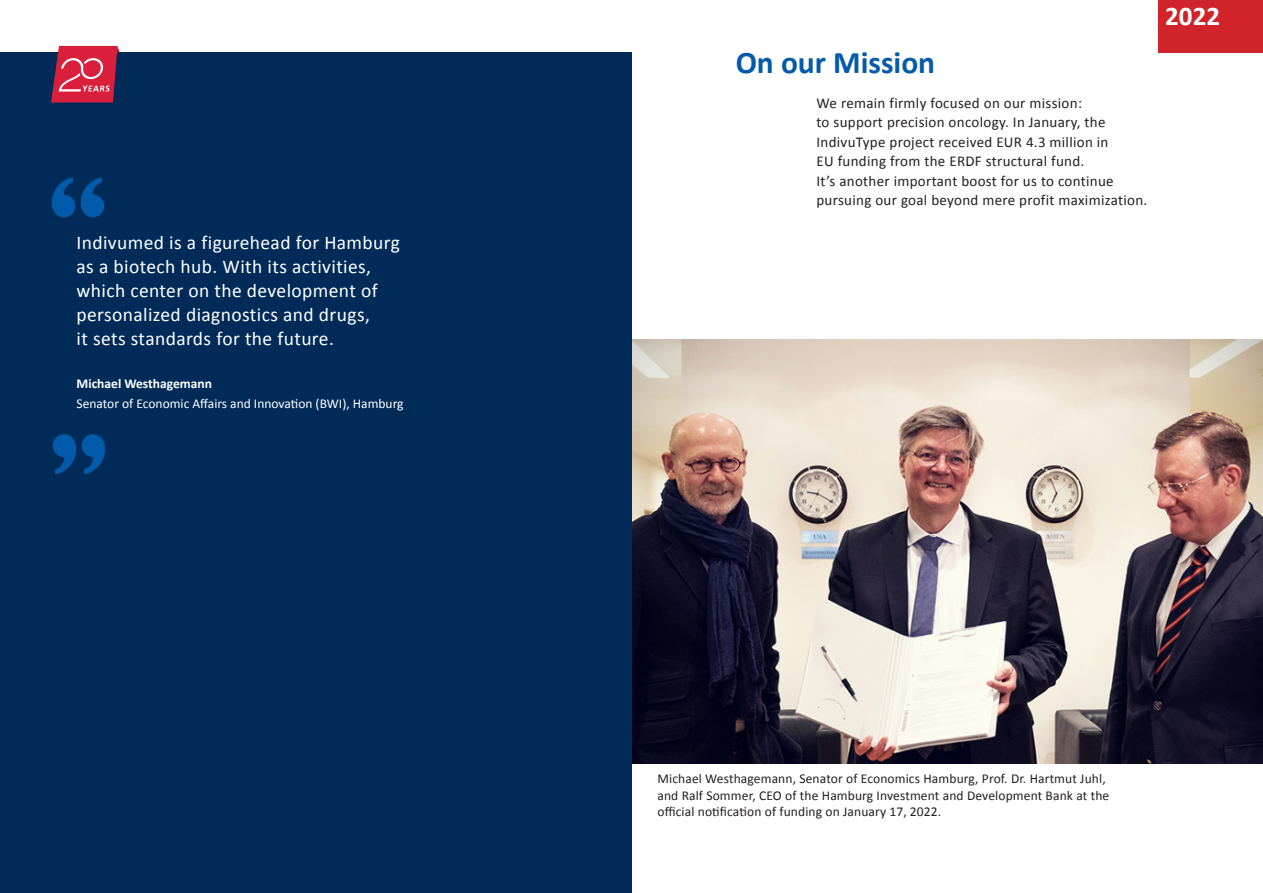
<style>
.page{position:relative;width:1263px;height:893px;background:#fff}
.page>*{position:absolute;margin:0;border:0;box-sizing:border-box;transform-origin:0 0}
.t1{font:700 31.5px "Calibri";color:#015aaa}
.t2{font:700 27px "Calibri";color:#fff}
.t3{font:19.5px/24px "Calibri";letter-spacing:.02em;color:#fff}
.t4{font:15px/19.5px "Calibri";letter-spacing:.02em;color:#231f20}
.t5{font:13.5px/16.5px "Calibri";letter-spacing:.01em;color:#231f20}
.t6{font:13.5px "Calibri";color:#fff}
.t7{font:700 13.5px "Calibri";color:#fff}
</style>
<div class="page">
<img style="left:631px;top:340px;width:632px;height:424px">
<div style="left:0;top:53px;width:631px;height:840px;background:#002b58"></div>
<svg style="left:53px;top:434px;width:52px;height:40px"></svg>
<svg style="left:51px;top:177px;width:53px;height:40px"></svg>
<svg style="left:51px;top:46px;width:69px;height:57px;background:#c33754"></svg>
<div style="left:1159px;top:0;width:104px;height:53px;background:#d1232a"></div>
<h3 class="t3" style="left:77px;top:231px;width:325px">Indivumed is a figurehead for Hamburg as a biotech hub. With its activities, which center on the development of personalized diagnostics and drugs,<br>it sets standards for the future.</h3>
<p class="t7" style="left:77px;top:375px;width:137px">Michael Westhagemann</p>
<p class="t6" style="left:77px;top:395px;width:328px">Senator of Economic Affairs and Innovation (BWI), Hamburg</p>
<h1 class="t1" style="left:736px;top:43px;width:201px">On our Mission</h1>
<p class="t4" style="left:816px;top:93px;width:332px">We remain firmly focused on our mission:<br>to support precision oncology. In January, the IndivuType project received EUR 4.3 million in<br>EU funding from the ERDF structural fund.<br>It’s another important boost for us to continue pursuing our goal beyond mere profit maximization.</p>
<h2 class="t2" style="left:1165px;top:-1px;width:56px">2022</h2>
<p class="t5" style="left:657px;top:771px;width:453px">Michael Westhagemann, Senator of Economics Hamburg, Prof. Dr. Hartmut Juhl, and Ralf Sommer, CEO of the Hamburg Investment and Development Bank at the official notification of funding on January 17, 2022.</p>
</div>
